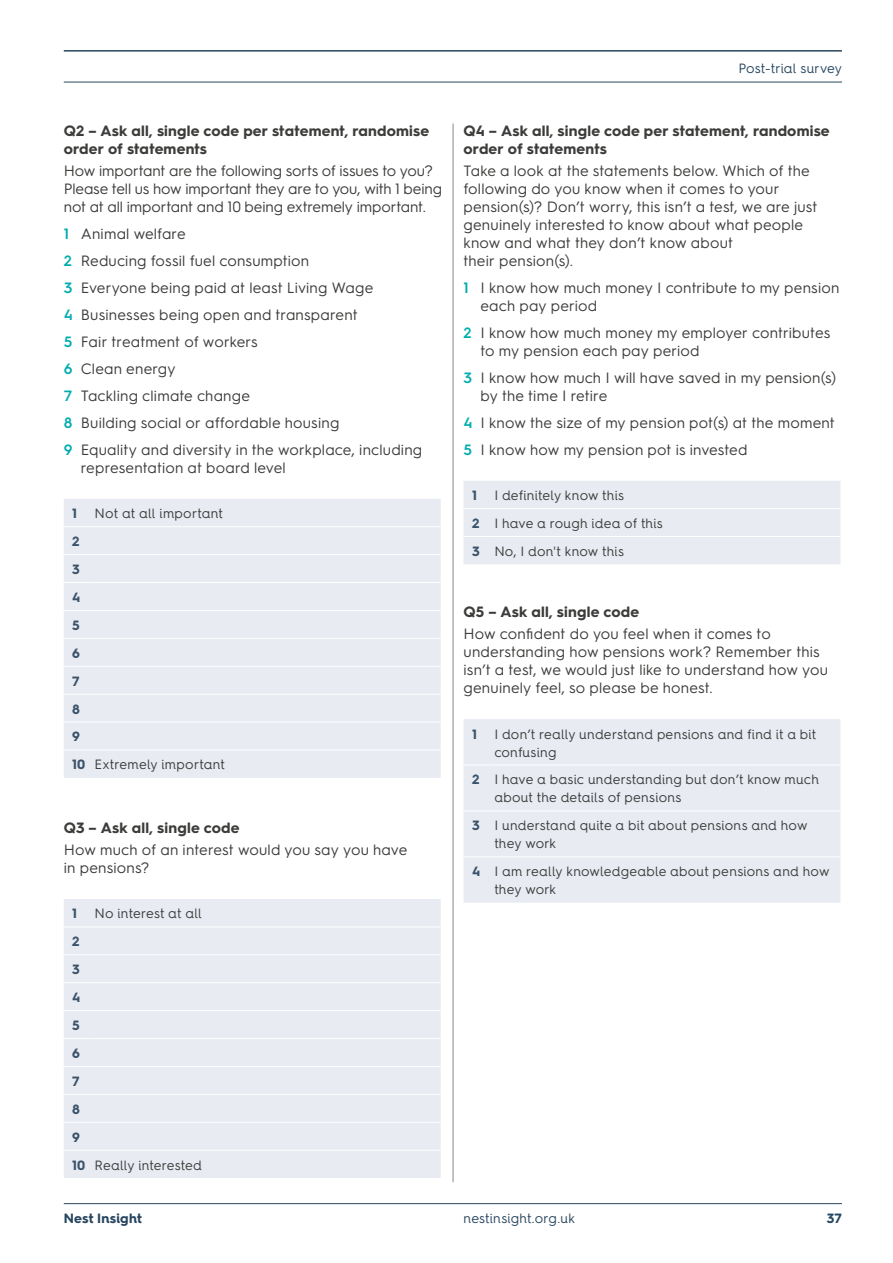
<style>
.page{position:relative;width:893px;height:1263px;background:#fff}
.page>*{position:absolute;margin:0;border:0;box-sizing:border-box;transform-origin:0 0}
.Body_Text_10_12pt{font:15px/18px "Hurme Geometric Sans 3";letter-spacing:.005em;color:#3c3c3b}
.Number_Text_L1_10_12{font:15px/18px "Hurme Geometric Sans 3";letter-spacing:.01em;color:#3c3c3b}
.Subheading_L3_10_12p{font:700 15px/18px "Hurme Geometric Sans 3";letter-spacing:.015em;color:#3c3c3b}
.Table_Text_9_12pt_Ra{font:13.5px/18px "Hurme Geometric Sans 4";letter-spacing:.01em;color:#3c3c3b}
.t1{font:13.5px "Hurme Geometric Sans 4";letter-spacing:.01em;color:#27465f}
.Number_9_10pt_Table{font:700 13.5px "Hurme Geometric Sans 4";color:#3a526a}
.t2{font:700 13.5px "Hurme Geometric Sans 4";letter-spacing:.015em;color:#27465f}
.s1{font-weight:600;color:#00acaf}
</style>
<div class="page">
<hr style="left:64px;top:82px;width:778px;height:1px;background:#284a60">
<hr style="left:64px;top:50px;width:778px;height:2px;background:#27465f">
<hr style="left:64px;top:1203px;width:778px;height:1px;background:#27465f">
<hr style="left:453px;top:124px;width:1px;height:1058px;background:#878787">
<div style="left:64px;top:499px;width:377px;height:279px;background:#e8ebf2"></div>
<hr style="left:64px;top:526px;width:31px;height:1px;background:#fff">
<hr style="left:95px;top:526px;width:346px;height:1px;background:#fff">
<hr style="left:64px;top:554px;width:31px;height:1px;background:#fff">
<hr style="left:95px;top:554px;width:346px;height:1px;background:#fff">
<hr style="left:64px;top:582px;width:31px;height:1px;background:#fff">
<hr style="left:95px;top:582px;width:346px;height:1px;background:#fff">
<hr style="left:64px;top:610px;width:31px;height:1px;background:#fff">
<hr style="left:95px;top:610px;width:346px;height:1px;background:#fff">
<hr style="left:64px;top:638px;width:31px;height:1px;background:#fff">
<hr style="left:95px;top:638px;width:346px;height:1px;background:#fff">
<hr style="left:64px;top:666px;width:31px;height:1px;background:#fff">
<hr style="left:95px;top:666px;width:346px;height:1px;background:#fff">
<hr style="left:64px;top:694px;width:31px;height:1px;background:#fff">
<hr style="left:95px;top:694px;width:346px;height:1px;background:#fff">
<hr style="left:64px;top:722px;width:31px;height:1px;background:#fff">
<hr style="left:95px;top:722px;width:346px;height:1px;background:#fff">
<hr style="left:64px;top:750px;width:31px;height:1px;background:#fff">
<hr style="left:95px;top:750px;width:346px;height:1px;background:#fff">
<div style="left:463px;top:481px;width:377px;height:83px;background:#e8ebf2"></div>
<hr style="left:463px;top:508px;width:31px;height:1px;background:#fff">
<hr style="left:494px;top:508px;width:346px;height:1px;background:#fff">
<hr style="left:463px;top:536px;width:31px;height:1px;background:#fff">
<hr style="left:494px;top:536px;width:346px;height:1px;background:#fff">
<div style="left:64px;top:899px;width:377px;height:279px;background:#e8ebf2"></div>
<hr style="left:64px;top:926px;width:31px;height:1px;background:#fff">
<hr style="left:95px;top:926px;width:346px;height:1px;background:#fff">
<hr style="left:64px;top:954px;width:31px;height:1px;background:#fff">
<hr style="left:95px;top:954px;width:346px;height:1px;background:#fff">
<hr style="left:64px;top:982px;width:31px;height:1px;background:#fff">
<hr style="left:95px;top:982px;width:346px;height:1px;background:#fff">
<hr style="left:64px;top:1010px;width:31px;height:1px;background:#fff">
<hr style="left:95px;top:1010px;width:346px;height:1px;background:#fff">
<hr style="left:64px;top:1038px;width:31px;height:1px;background:#fff">
<hr style="left:95px;top:1038px;width:346px;height:1px;background:#fff">
<hr style="left:64px;top:1066px;width:31px;height:1px;background:#fff">
<hr style="left:95px;top:1066px;width:346px;height:1px;background:#fff">
<hr style="left:64px;top:1094px;width:31px;height:1px;background:#fff">
<hr style="left:95px;top:1094px;width:346px;height:1px;background:#fff">
<hr style="left:64px;top:1122px;width:31px;height:1px;background:#fff">
<hr style="left:95px;top:1122px;width:346px;height:1px;background:#fff">
<hr style="left:64px;top:1150px;width:31px;height:1px;background:#fff">
<hr style="left:95px;top:1150px;width:346px;height:1px;background:#fff">
<div style="left:463px;top:719px;width:377px;height:184px;background:#e8ebf2"></div>
<hr style="left:463px;top:765px;width:31px;height:1px;background:#fff">
<hr style="left:494px;top:765px;width:346px;height:1px;background:#fff">
<hr style="left:463px;top:810px;width:31px;height:1px;background:#fff">
<hr style="left:494px;top:810px;width:346px;height:1px;background:#fff">
<hr style="left:463px;top:856px;width:31px;height:1px;background:#fff">
<hr style="left:494px;top:856px;width:346px;height:1px;background:#fff">
<p class="Subheading_L3_10_12p" style="left:64px;top:121px;width:367px">Q2 – Ask all, single code per statement, randomise order of statements</p>
<p class="Body_Text_10_12pt" style="left:64px;top:161px;width:380px">How important are the following sorts of issues to you?<br>Please tell us how important they are to you, with 1 being not at all important and 10 being extremely important.</p>
<p class="Number_Text_L1_10_12" style="left:64px;top:224px;width:123px"><span class="s1">1</span> Animal welfare</p>
<p class="Number_Text_L1_10_12" style="left:64px;top:251px;width:247px"><span class="s1">2</span> Reducing fossil fuel consumption</p>
<p class="Number_Text_L1_10_12" style="left:64px;top:278px;width:311px"><span class="s1">3</span> Everyone being paid at least Living Wage</p>
<p class="Number_Text_L1_10_12" style="left:64px;top:305px;width:296px"><span class="s1">4</span> Businesses being open and transparent</p>
<p class="Number_Text_L1_10_12" style="left:64px;top:332px;width:196px"><span class="s1">5</span> Fair treatment of workers</p>
<p class="Number_Text_L1_10_12" style="left:64px;top:359px;width:113px"><span class="s1">6</span> Clean energy</p>
<p class="Number_Text_L1_10_12" style="left:64px;top:386px;width:188px"><span class="s1">7</span> Tackling climate change</p>
<p class="Number_Text_L1_10_12" style="left:64px;top:413px;width:277px"><span class="s1">8</span> Building social or affordable housing</p>
<p class="Number_Text_L1_10_12" style="left:81px;top:440px;width:343px;text-indent:-17px"><span class="s1">9</span> Equality and diversity in the workplace, including representation at board level</p>
<p class="Number_9_10pt_Table" style="left:72px;top:504px;width:6px">1</p>
<p class="Table_Text_9_12pt_Ra" style="left:95px;top:504px;width:130px">Not at all important</p>
<p class="Number_9_10pt_Table" style="left:72px;top:532px;width:9px">2</p>
<p class="Number_9_10pt_Table" style="left:72px;top:560px;width:9px">3</p>
<p class="Number_9_10pt_Table" style="left:72px;top:588px;width:10px">4</p>
<p class="Number_9_10pt_Table" style="left:72px;top:616px;width:9px">5</p>
<p class="Number_9_10pt_Table" style="left:72px;top:643px;width:9px">6</p>
<p class="Number_9_10pt_Table" style="left:72px;top:671px;width:9px">7</p>
<p class="Number_9_10pt_Table" style="left:72px;top:699px;width:9px">8</p>
<p class="Number_9_10pt_Table" style="left:72px;top:727px;width:9px">9</p>
<p class="Number_9_10pt_Table" style="left:72px;top:755px;width:14px">10</p>
<p class="Table_Text_9_12pt_Ra" style="left:95px;top:755px;width:132px">Extremely important</p>
<p class="Subheading_L3_10_12p" style="left:64px;top:817px;width:177px">Q3 – Ask all, single code</p>
<p class="Body_Text_10_12pt" style="left:64px;top:839px;width:345px">How much of an interest would you say you have in pensions?</p>
<p class="Number_9_10pt_Table" style="left:72px;top:904px;width:6px">1</p>
<p class="Table_Text_9_12pt_Ra" style="left:95px;top:904px;width:109px">No interest at all</p>
<p class="Number_9_10pt_Table" style="left:72px;top:932px;width:9px">2</p>
<p class="Number_9_10pt_Table" style="left:72px;top:960px;width:9px">3</p>
<p class="Number_9_10pt_Table" style="left:72px;top:988px;width:10px">4</p>
<p class="Number_9_10pt_Table" style="left:72px;top:1016px;width:9px">5</p>
<p class="Number_9_10pt_Table" style="left:72px;top:1044px;width:9px">6</p>
<p class="Number_9_10pt_Table" style="left:72px;top:1072px;width:9px">7</p>
<p class="Number_9_10pt_Table" style="left:72px;top:1099px;width:9px">8</p>
<p class="Number_9_10pt_Table" style="left:72px;top:1127px;width:9px">9</p>
<p class="Number_9_10pt_Table" style="left:72px;top:1155px;width:14px">10</p>
<p class="Table_Text_9_12pt_Ra" style="left:95px;top:1155px;width:109px">Really interested</p>
<p class="t1" style="left:738px;top:59px;width:105px">Post-trial survey</p>
<p class="Subheading_L3_10_12p" style="left:463px;top:121px;width:368px">Q4 – Ask all, single code per statement, randomise order of statements</p>
<p class="Body_Text_10_12pt" style="left:463px;top:161px;width:355px">Take a look at the statements below. Which of the following do you know when it comes to your pension(s)? Don’t worry, this isn’t a test, we are just genuinely interested to know about what people know and what they don’t know about<br>their pension(s).</p>
<p class="Number_Text_L1_10_12" style="left:480px;top:278px;width:360px;text-indent:-17px"><span class="s1">1</span> I know how much money I contribute to my pension each pay period</p>
<p class="Number_Text_L1_10_12" style="left:480px;top:323px;width:351px;text-indent:-17px"><span class="s1">2</span> I know how much money my employer contributes to my pension each pay period</p>
<p class="Number_Text_L1_10_12" style="left:480px;top:368px;width:357px;text-indent:-17px"><span class="s1">3</span> I know how much I will have saved in my pension(s) by the time I retire</p>
<p class="Number_Text_L1_10_12" style="left:463px;top:413px;width:373px"><span class="s1">4</span> I know the size of my pension pot(s) at the moment</p>
<p class="Number_Text_L1_10_12" style="left:463px;top:440px;width:285px"><span class="s1">5</span> I know how my pension pot is invested</p>
<p class="Number_9_10pt_Table" style="left:472px;top:486px;width:6px">1</p>
<p class="Table_Text_9_12pt_Ra" style="left:494px;top:486px;width:131px">I definitely know this</p>
<p class="Number_9_10pt_Table" style="left:472px;top:514px;width:9px">2</p>
<p class="Table_Text_9_12pt_Ra" style="left:494px;top:514px;width:170px">I have a rough idea of this</p>
<p class="Number_9_10pt_Table" style="left:472px;top:542px;width:9px">3</p>
<p class="Table_Text_9_12pt_Ra" style="left:494px;top:542px;width:131px">No, I don't know this</p>
<p class="Subheading_L3_10_12p" style="left:463px;top:602px;width:177px">Q5 – Ask all, single code</p>
<p class="Body_Text_10_12pt" style="left:463px;top:624px;width:366px">How confident do you feel when it comes to understanding how pensions work? Remember this isn’t a test, we would just like to understand how you genuinely feel, so please be honest.</p>
<p class="Number_9_10pt_Table" style="left:472px;top:724px;width:6px">1</p>
<p class="Table_Text_9_12pt_Ra" style="left:494px;top:724px;width:323px">I don’t really understand pensions and find it a bit confusing</p>
<p class="Number_9_10pt_Table" style="left:472px;top:770px;width:9px">2</p>
<p class="Table_Text_9_12pt_Ra" style="left:494px;top:770px;width:326px">I have a basic understanding but don’t know much about the details of pensions</p>
<p class="Number_9_10pt_Table" style="left:472px;top:816px;width:9px">3</p>
<p class="Table_Text_9_12pt_Ra" style="left:494px;top:816px;width:315px">I understand quite a bit about pensions and how they work</p>
<p class="Number_9_10pt_Table" style="left:472px;top:862px;width:10px">4</p>
<p class="Table_Text_9_12pt_Ra" style="left:494px;top:862px;width:337px">I am really knowledgeable about pensions and how they work</p>
<p class="t2" style="left:64px;top:1209px;width:80px">Nest Insight</p>
<p class="t1" style="left:463px;top:1209px;width:113px">nestinsight.org.uk</p>
<p class="t2" style="left:827px;top:1209px;width:17px">37</p>
</div>
